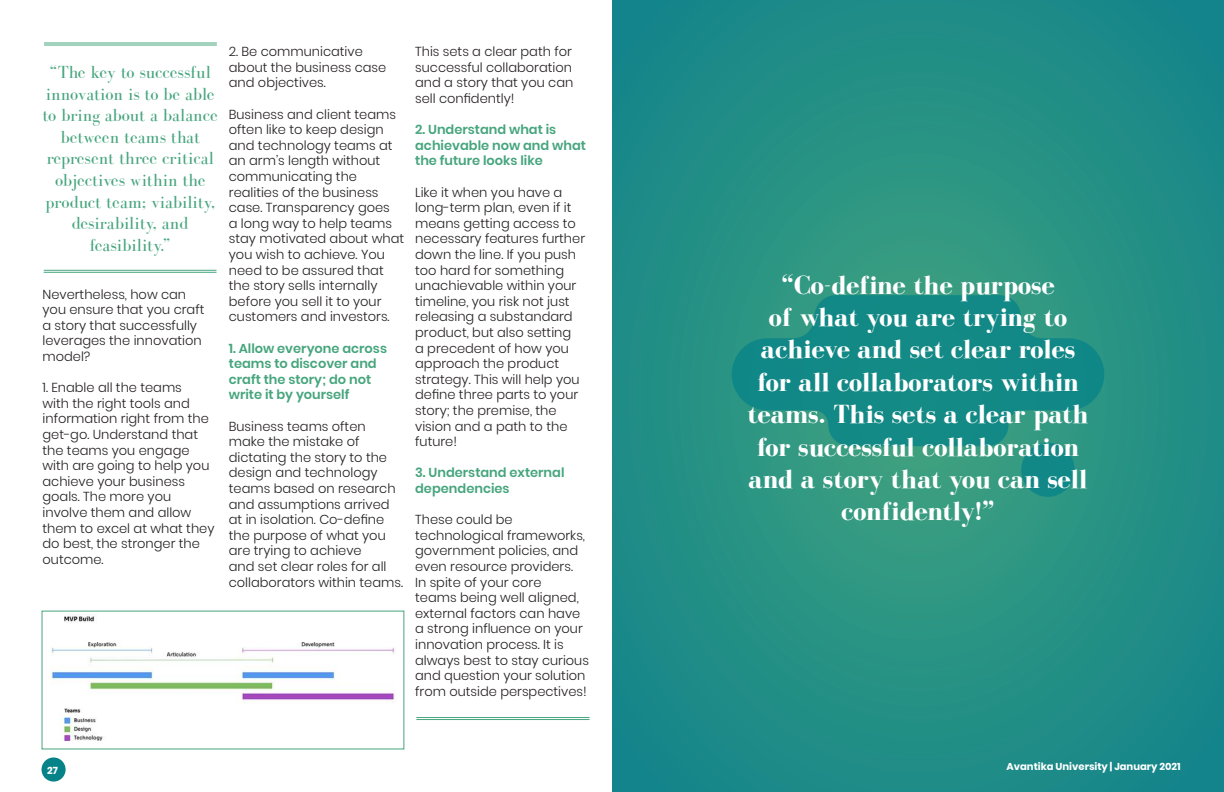
<style>
.page{position:relative;width:1224px;height:792px;background:#fff}
.page>*{position:absolute;margin:0;border:0;box-sizing:border-box;transform-origin:0 0}
.t1{font:700 27px/32.4px "Bodoni FLF";color:#fff;text-align:center}
.t2{font:18px/21.6px "Bodoni FLF";color:#46a57d;text-align:center}
.t3{font:300 13px/15.6px "Poppins";color:#231f20}
.t4{font:600 13px/15.6px "Poppins";color:#46a57d}
.t5{font:700 10px "Poppins";color:#fff}
</style>
<div class="page">
<hr style="left:417px;top:717px;width:172px;height:1px;background:#46a57d">
<hr style="left:417px;top:719px;width:172px;height:1px;background:#46a57d">
<img style="left:50px;top:614px;width:346px;height:127px">
<hr style="left:44px;top:43px;width:173px;height:1px;background:#46a57d">
<hr style="left:44px;top:45px;width:173px;height:1px;background:#46a57d">
<hr style="left:44px;top:270px;width:172px;height:1px;background:#46a57d">
<hr style="left:44px;top:272px;width:172px;height:1px;background:#46a57d">
<svg style="left:612px;top:0;width:612px;height:792px;background:#248f85"></svg>
<svg style="left:732px;top:295px;width:372px;height:151px;background:#1a8d85"></svg>
<div style="left:1021px;top:443px;width:54px;height:54px;background:#118887;border-radius:50%"></div>
<div style="left:42px;top:757px;width:24px;height:25px;background:#068389;border-radius:50%"></div>
<h2 class="t2" style="left:43px;top:62px;width:177px">“The key to successful innovation is to be able to bring about a balance between teams that represent three critical objectives within the product team; viability, desirability, and feasibility.”</h2>
<p class="t3" style="left:43px;top:286px;width:163px">Nevertheless, how can you ensure that you craft a story that successfully leverages the innovation model?</p>
<p class="t3" style="left:43px;top:380px;width:174px">1. Enable all the teams<br>with the right tools and information right from the get-go. Understand that the teams you engage with are going to help you achieve your business goals. The more you involve them and allow them to excel at what they do best, the stronger the outcome.</p>
<p class="t3" style="left:229px;top:44px;width:159px">2. Be communicative about the business case and objectives.</p>
<p class="t3" style="left:229px;top:106px;width:177px">Business and client teams often like to keep design and technology teams at an arm’s length without communicating the realities of the business case. Transparency goes<br>a long way to help teams stay motivated about what you wish to achieve. You need to be assured that the story sells internally before you sell it to your customers and investors.</p>
<p class="t4" style="left:229px;top:340px;width:160px">1. Allow everyone across teams to discover and craft the story; do not write it by yourself</p>
<p class="t3" style="left:229px;top:418px;width:176px">Business teams often make the mistake of dictating the story to the design and technology teams based on research and assumptions arrived at in isolation. Co-define the purpose of what you are trying to achieve<br>and set clear roles for all collaborators within teams.</p>
<p class="t3" style="left:415px;top:44px;width:160px;text-align:justify">This sets a clear path for successful collaboration and a story that you can sell confidently!</p>
<p class="t4" style="left:415px;top:122px;width:172px">2. Understand what is achievable now and what the future looks like</p>
<p class="t3" style="left:415px;top:184px;width:171px">Like it when you have a long-term plan, even if it means getting access to necessary features further down the line. If you push too hard for something unachievable within your timeline, you risk not just releasing a substandard product, but also setting<br>a precedent of how you approach the product strategy. This will help you define three parts to your story; the premise, the vision and a path to the future!</p>
<p class="t4" style="left:415px;top:465px;width:151px">3. Understand external dependencies</p>
<p class="t3" style="left:415px;top:512px;width:175px">These could be technological frameworks, government policies, and even resource providers.<br>In spite of your core<br>teams being well aligned, external factors can have a strong influence on your innovation process. It is always best to stay curious and question your solution from outside perspectives!</p>
<p class="t5" style="left:47px;top:764px;width:12px">27</p>
<h1 class="t1" style="left:747px;top:269px;width:343px">“Co-define the purpose<br>of what you are trying to achieve and set clear roles for all collaborators within teams. This sets a clear path for successful collaboration and a story that you can sell confidently!”</h1>
<p class="t5" style="left:1007px;top:761px;width:176px">Avantika University | January 2021</p>
</div>
